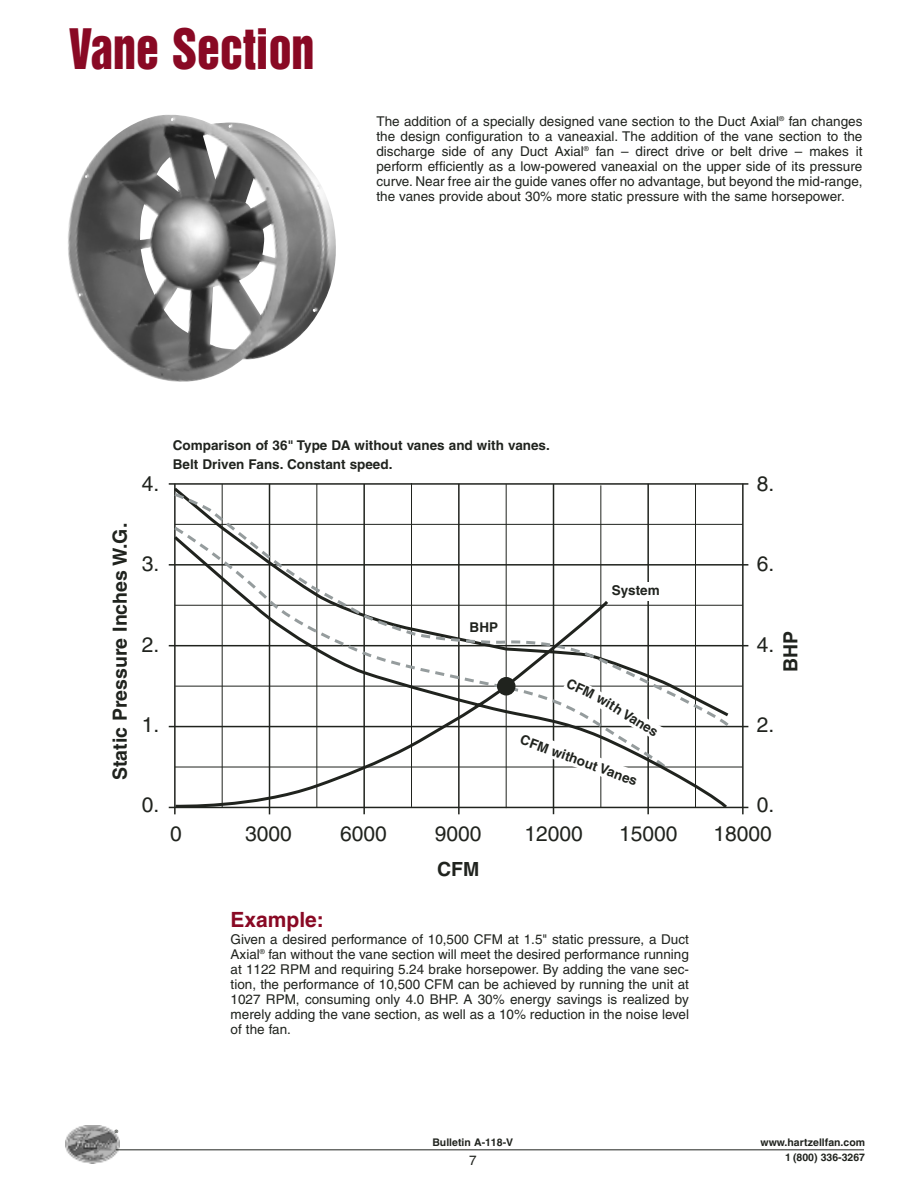
<style>
.page{position:relative;width:918px;height:1188px;background:#fff}
.page>*{position:absolute;margin:0;border:0;box-sizing:border-box;transform-origin:0 0}
.t1{font:51px "Helvetica Inserat";color:#890924;scale:.9 1}
.t2{font:21px "Helvetica";color:#20231e}
.t3{font:700 21px "Helvetica";color:#890924}
.t4{font:700 19.5px "Helvetica";color:#20231e}
.t5{font:13.5px/15px "Helvetica";color:#20231e;text-align:justify}
.t6{font:700 13.5px/18.8px "Helvetica";color:#20231e}
.t7{font:700 10.5px/15.3px "Helvetica";color:#20231e;text-align:right}
.t8{font:700 4.5px "Helvetica";color:#20231e}
</style>
<div class="page">
<img style="left:65px;top:1125px;width:54px;height:38px">
<hr style="left:116px;top:1149px;width:748px;height:1px;background:#20231e">
<img style="left:68px;top:114px;width:268px;height:268px">
<hr style="left:174px;top:484px;width:2px;height:330px;background:#20231e">
<hr style="left:222px;top:484px;width:1px;height:324px;background:#20231e">
<hr style="left:316px;top:484px;width:1px;height:323px;background:#20231e">
<hr style="left:363px;top:484px;width:2px;height:330px;background:#20231e">
<hr style="left:411px;top:483px;width:1px;height:324px;background:#20231e">
<hr style="left:458px;top:484px;width:2px;height:330px;background:#20231e">
<hr style="left:506px;top:484px;width:1px;height:324px;background:#20231e">
<hr style="left:553px;top:484px;width:1px;height:330px;background:#20231e">
<hr style="left:600px;top:485px;width:1px;height:322px;background:#20231e">
<hr style="left:647px;top:484px;width:2px;height:330px;background:#20231e">
<hr style="left:695px;top:484px;width:1px;height:323px;background:#20231e">
<hr style="left:742px;top:484px;width:2px;height:330px;background:#20231e">
<hr style="left:169px;top:483px;width:579px;height:2px;background:#20231e">
<hr style="left:175px;top:524px;width:568px;height:1px;background:#20231e">
<hr style="left:169px;top:564px;width:579px;height:2px;background:#20231e">
<hr style="left:175px;top:605px;width:568px;height:1px;background:#20231e">
<hr style="left:169px;top:645px;width:579px;height:1px;background:#20231e">
<hr style="left:175px;top:686px;width:568px;height:1px;background:#20231e">
<hr style="left:169px;top:726px;width:579px;height:1px;background:#20231e">
<hr style="left:175px;top:767px;width:568px;height:1px;background:#20231e">
<hr style="left:169px;top:807px;width:579px;height:1px;background:#20231e">
<hr style="left:269px;top:484px;width:1px;height:330px;background:#20231e">
<svg style="left:174px;top:490px;width:558px;height:238px"></svg>
<svg style="left:171px;top:524px;width:498px;height:204px"></svg>
<svg style="left:172px;top:534px;width:558px;height:277px"></svg>
<div style="left:497px;top:677px;width:19px;height:19px;background:#20231e;border-radius:50%"></div>
<div style="left:608px;top:582px;width:56px;height:19px;background:#fff"></div>
<div style="left:466px;top:619px;width:35px;height:19px;background:#fff"></div>
<svg style="left:514px;top:674px;width:151px;height:116px"></svg>
<h1 class="t1" style="left:69px;top:28px;width:274px">Vane Section</h1>
<p class="t5" style="left:376px;top:115px;width:488px">The addition of a specially designed vane section to the Duct Axial<sup>®</sup> fan changes the design configuration to a vaneaxial. The addition of the vane section to the discharge side of any Duct Axial<sup>®</sup> fan – direct drive or belt drive – makes it perform efficiently as a low-powered vaneaxial on the upper side of its pressure curve. Near free air the guide vanes offer no advantage, but beyond the mid-range, the vanes provide about 30% more static pressure with the same horsepower.</p>
<h3 class="t4" style="left:113px;top:780px;width:259px;rotate:-90deg">Static Pressure Inches W.G.</h3>
<h2 class="t2" style="left:142px;top:476px;width:19px">4.</h2>
<p class="t6" style="left:173px;top:437px;width:379px">Comparison of 36" Type DA without vanes and with vanes.<br>Belt Driven Fans. Constant speed.</p>
<h2 class="t2" style="left:757px;top:476px;width:19px">8.</h2>
<h2 class="t2" style="left:142px;top:556px;width:19px">3.</h2>
<h2 class="t2" style="left:142px;top:636px;width:19px">2.</h2>
<p class="t6" style="left:470px;top:619px;width:30px">BHP</p>
<p class="t6" style="left:612px;top:582px;width:50px">System</p>
<h2 class="t2" style="left:757px;top:556px;width:19px">6.</h2>
<h2 class="t2" style="left:757px;top:636px;width:19px">4.</h2>
<h3 class="t4" style="left:783px;top:672px;width:43px;rotate:-90deg">BHP</h3>
<h2 class="t2" style="left:142px;top:717px;width:19px">1.</h2>
<h2 class="t2" style="left:142px;top:797px;width:19px">0.</h2>
<p class="t6" style="left:628px;top:706px;width:33px;rotate:32deg">Vane</p>
<p class="t6" style="left:524px;top:731px;width:125px;rotate:20deg">CFM without Vanes</p>
<h2 class="t2" style="left:757px;top:717px;width:19px">2.</h2>
<h2 class="t2" style="left:757px;top:797px;width:19px">0.</h2>
<h2 class="t2" style="left:170px;top:826px;width:13px">0</h2>
<h2 class="t2" style="left:245px;top:826px;width:48px">3000</h2>
<h2 class="t2" style="left:340px;top:826px;width:48px">6000</h2>
<h2 class="t2" style="left:435px;top:826px;width:48px">9000</h2>
<h2 class="t2" style="left:524px;top:826px;width:60px">12000</h2>
<h2 class="t2" style="left:619px;top:826px;width:60px">15000</h2>
<h2 class="t2" style="left:714px;top:826px;width:60px">18000</h2>
<h3 class="t4" style="left:437px;top:862px;width:44px">CFM</h3>
<h2 class="t3" style="left:231px;top:912px;width:95px">Example:</h2>
<p class="t5" style="left:231px;top:933px;width:460px">Given a desired performance of 10,500 CFM at 1.5" static pressure, a Duct Axial<sup>®</sup> fan without the vane section will meet the desired performance running at 1122 RPM and requiring 5.24 brake horsepower. By adding the vane sec&shy;tion, the performance of 10,500 CFM can be achieved by running the unit at 1027 RPM, consuming only 4.0 BHP. A 30% energy savings is realized by merely adding the vane section, as well as a 10% reduction in the noise level of the fan.</p>
<p class="t8" style="left:115px;top:1130px;width:5px">®</p>
<p class="t7" style="left:432px;top:1136px;width:82px">Bulletin A-118-V</p>
<p class="t7" style="left:761px;top:1135px;width:106px">www.hartzellfan.com<br>1 (800) 336-3267</p>
<p class="t5" style="left:469px;top:1154px;width:9px">7</p>
</div>
